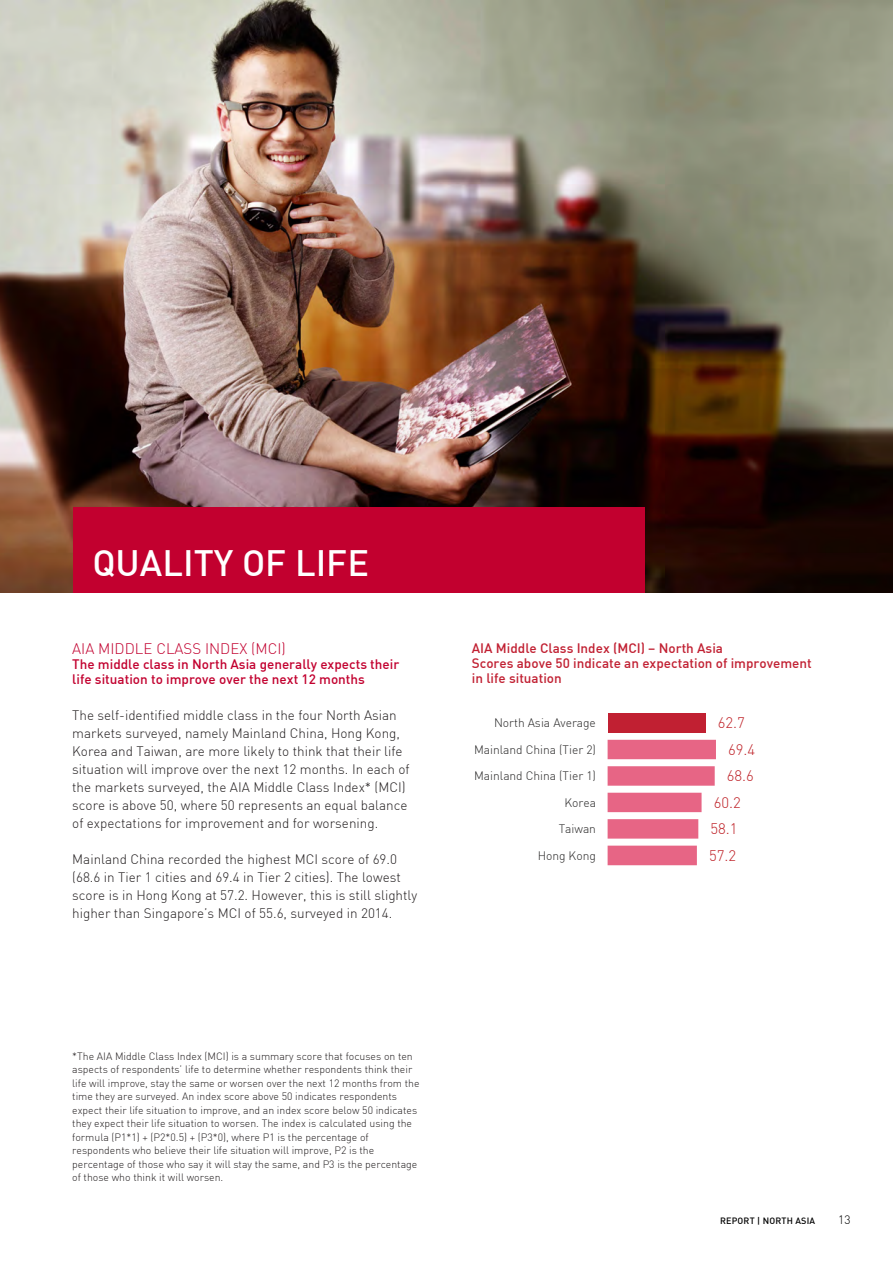
<style>
.page{position:relative;width:893px;height:1263px;background:#fff}
.page>*{position:absolute;margin:0;border:0;box-sizing:border-box;transform-origin:0 0}
.t1{font:500 36px "DIN";color:#fff}
.t2{font:300 15px "DIN";color:#c2002f}
.t3{font:300 15px "DIN";color:#be2026}
.t4{font:300 13.5px/18px "DIN";color:#231f20}
.t5{font:500 13.5px/15px "DIN";color:#c12032}
.t6{font:500 13.5px/15px "DIN";color:#c2002f}
.t7{font:300 12px "DIN";color:#272626}
.t8{font:300 12px "DIN";color:#000}
.t9{font:300 10.5px/13.5px "DIN";color:#231f20}
.t10{font:500 9px "DIN";letter-spacing:.02em;color:#000}
</style>
<div class="page">
<div style="left:608px;top:713px;width:97px;height:20px;background:#c12032"></div>
<svg style="left:608px;top:740px;width:108px;height:125px"></svg>
<img style="left:0;top:0;width:893px;height:593px">
<div style="left:73px;top:508px;width:572px;height:85px;background:#c2002f"></div>
<h1 class="t1" style="left:92px;top:540px;width:278px">QUALITY OF LIFE</h1>
<h2 class="t2" style="left:72px;top:640px;width:215px">AIA MIDDLE CLASS INDEX (MCI)</h2>
<p class="t6" style="left:72px;top:657px;width:329px">The middle class in North Asia generally expects their life situation to improve over the next 12 months</p>
<p class="t4" style="left:72px;top:706px;width:339px">The self-identified middle class in the four North Asian markets surveyed, namely Mainland China, Hong Kong, Korea and Taiwan, are more likely to think that their life situation will improve over the next 12 months. In each of the markets surveyed, the AIA Middle Class Index* (MCI) score is above 50, where 50 represents an equal balance of expectations for improvement and for worsening.</p>
<p class="t4" style="left:72px;top:850px;width:346px">Mainland China recorded the highest MCI score of 69.0 (68.6 in Tier 1 cities and 69.4 in Tier 2 cities). The lowest score is in Hong Kong at 57.2. However, this is still slightly higher than Singapore’s MCI of 55.6, surveyed in 2014.</p>
<p class="t9" style="left:72px;top:1049px;width:349px">*The AIA Middle Class Index (MCI) is a summary score that focuses on ten aspects of respondents’ life to determine whether respondents think their life will improve, stay the same or worsen over the next 12 months from the time they are surveyed. An index score above 50 indicates respondents expect their life situation to improve, and an index score below 50 indicates they expect their life situation to worsen. The index is calculated using the formula (P1*1) + (P2*0.5) + (P3*0), where P1 is the percentage of respondents who believe their life situation will improve, P2 is the percentage of those who say it will stay the same, and P3 is the percentage of those who think it will worsen.</p>
<p class="t5" style="left:472px;top:641px;width:341px">AIA Middle Class Index (MCI) – North Asia<br>Scores above 50 indicate an expectation of improvement in life situation</p>
<p class="t7" style="left:494px;top:715px;width:103px">North Asia Average</p>
<h2 class="t3" style="left:718px;top:714px;width:29px">62.7</h2>
<p class="t7" style="left:474px;top:742px;width:123px">Mainland China (Tier 2)</p>
<h2 class="t3" style="left:728px;top:740px;width:29px">69.4</h2>
<p class="t7" style="left:474px;top:768px;width:123px">Mainland China (Tier 1)</p>
<h2 class="t3" style="left:727px;top:767px;width:29px">68.6</h2>
<p class="t7" style="left:564px;top:795px;width:33px">Korea</p>
<h2 class="t3" style="left:714px;top:793px;width:29px">60.2</h2>
<p class="t7" style="left:559px;top:821px;width:39px">Taiwan</p>
<h2 class="t3" style="left:710px;top:819px;width:29px">58.1</h2>
<p class="t7" style="left:538px;top:848px;width:60px">Hong Kong</p>
<h2 class="t3" style="left:709px;top:846px;width:29px">57.2</h2>
<p class="t10" style="left:720px;top:1214px;width:97px">REPORT | NORTH ASIA</p>
<p class="t8" style="left:838px;top:1212px;width:14px">13</p>
</div>
